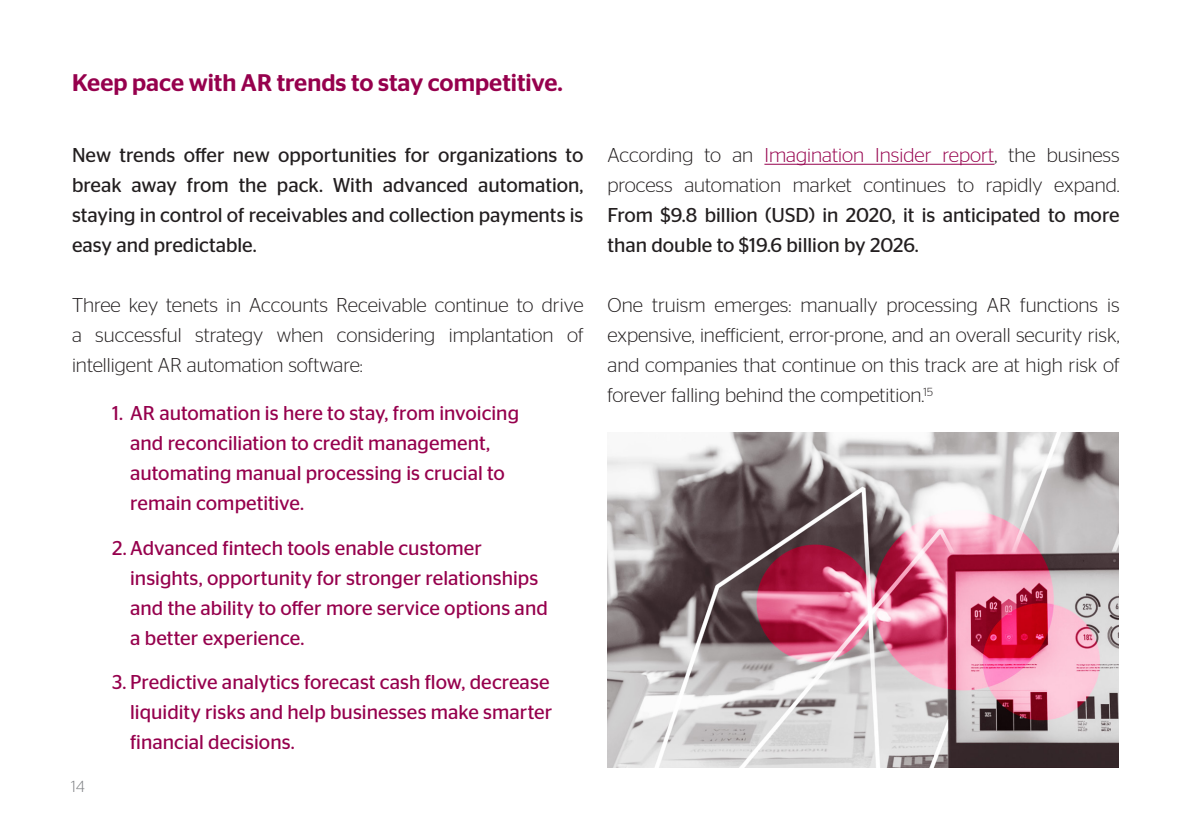
<style>
.page{position:relative;width:1191px;height:840px;background:#fff}
.page>*{position:absolute;margin:0;border:0;box-sizing:border-box;transform-origin:0 0}
.t1{font:500 24px "Stag Sans";color:#96004d}
.t2{font:20px/30px "Stag Sans";color:#96004d}
.t3{font:20px/30px "Stag Sans";color:#231f20;text-align:justify}
.t4{font:300 20px/30px "Stag Sans";color:#231f20;text-align:justify}
.t5{font:300 16px "Stag Sans";color:#808285}
.s1{font-weight:300}
.s2{font-weight:300;color:#96004d}
</style>
<div class="page">
<hr style="left:764px;top:164px;width:230px;height:1px;background:#96004d">
<img style="left:607px;top:433px;width:512px;height:335px">
<p class="t1" style="left:72px;top:69px;width:492px">Keep pace with AR trends to stay competitive.</p>
<p class="t3" style="left:72px;top:140px;width:513px">New trends offer new opportunities for organizations to break away from the pack. With advanced automation, staying in control of receivables and collection payments is easy and predictable.</p>
<p class="t4" style="left:72px;top:290px;width:513px">Three key tenets in Accounts Receivable continue to drive a successful strategy when considering implantation of intelligent AR automation software:</p>
<p class="t5" style="left:71px;top:778px;width:15px">14</p>
<p class="t2" style="left:130px;top:398px;width:391px;text-indent:-18px">1. AR automation is here to stay, from invoicing and reconciliation to credit management, automating manual processing is crucial to remain competitive.</p>
<p class="t2" style="left:130px;top:532px;width:419px;text-indent:-18px">2. Advanced fintech tools enable customer insights, opportunity for stronger relationships and the ability to offer more service options and a better experience.</p>
<p class="t2" style="left:130px;top:667px;width:424px;text-indent:-18px">3. Predictive analytics forecast cash flow, decrease liquidity risks and help businesses make smarter financial decisions.</p>
<p class="t3" style="left:607px;top:140px;width:514px"><span class="s1">According to an</span> <span class="s2">Imagination Insider report</span><span class="s1">, the business process automation market continues to rapidly expand.<br></span>From $9.8 billion (USD) in 2020, it is anticipated to more than double to $19.6 billion by 2026.</p>
<p class="t4" style="left:607px;top:290px;width:514px">One truism emerges: manually processing AR functions is expensive, inefficient, error-prone, and an overall security risk, and companies that continue on this track are at high risk of forever falling behind the competition.<sup>15</sup></p>
</div>
